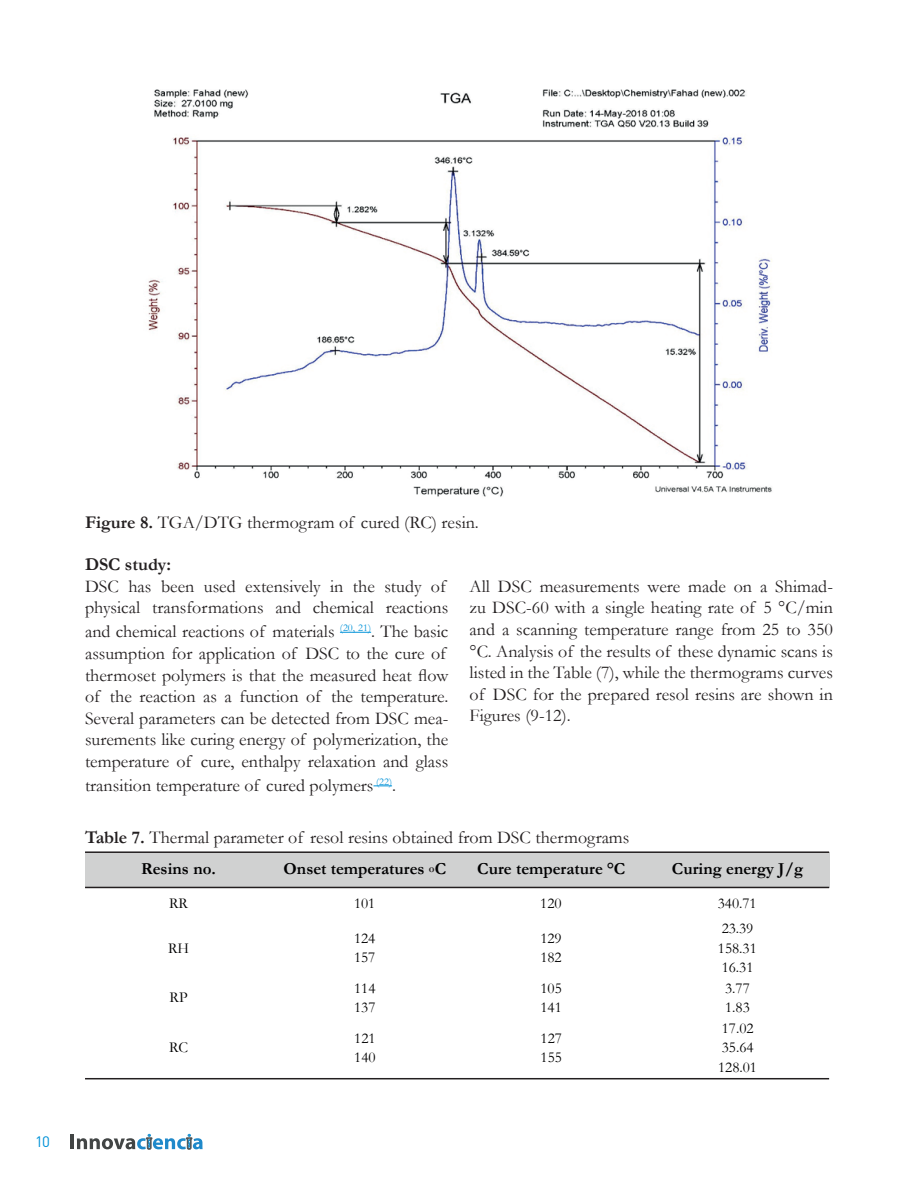
<style>
.page{position:relative;width:918px;height:1188px;background:#fff}
.page>*{position:absolute;margin:0;border:0;box-sizing:border-box;transform-origin:0 0}
.Normal_wrd_15{font:18px/21.6px "Garamond";color:#231f20}
.Normal_wrd_15-2{font:700 18px "Garamond";color:#231f20}
.t1{font:700 16.8px "Garamond";color:#000001}
.t2{font:15.15px/19.6px "Garamond";color:#000001}
.t3{font:15px "DIN Pro";color:#0092d8}
.s1{font-weight:700}
.s2{font-size:11.1px;color:#231f20}
</style>
<div class="page">
<hr style="left:71px;top:1134px;width:3px;height:15px;background:#424545">
<svg style="left:77px;top:1134px;width:126px;height:15px"></svg>
<img style="left:148px;top:89px;width:624px;height:408px">
<hr style="left:340px;top:632px;width:31px;height:1px;background:#0092d8">
<svg style="left:373px;top:786px;width:19px;height:1px"></svg>
<div style="left:85px;top:852px;width:744px;height:35px;background:#d0d1d1"></div>
<hr style="left:85px;top:1078px;width:744px;height:1px;background:#231f20">
<hr style="left:85px;top:887px;width:744px;height:1px;background:#231f20">
<hr style="left:85px;top:851px;width:744px;height:2px;background:#231f20">
<p class="t3" style="left:35px;top:1131px;width:16px">10</p>
<p class="Normal_wrd_15" style="left:85px;top:511px;width:395px"><span class="s1">Figure 8.</span> TGA/DTG thermogram of cured (RC) resin.</p>
<p class="Normal_wrd_15-2" style="left:85px;top:552px;width:88px">DSC study:</p>
<p class="Normal_wrd_15" style="left:85px;top:575px;width:365px">DSC has been used extensively in the study of physical transformations and chemical reactions</p>
<p class="Normal_wrd_15" style="left:85px;top:621px;width:365px">and chemical reactions of materials <sup>(20,</sup> <sup>21)</sup>. The basic assumption for application of DSC to the cure of thermoset polymers is that the measured heat flow of the reaction as a function of the temperature.<br>Several parameters can be detected from DSC mea&shy;surements like curing energy of polymerization, the temperature of cure, enthalpy relaxation and glass</p>
<p class="Normal_wrd_15" style="left:85px;top:774px;width:312px">transition temperature of cured polymers <sup>(22)</sup>.</p>
<p class="Normal_wrd_15" style="left:470px;top:575px;width:365px;text-align:justify">All DSC measurements were made on a Shimad&shy;zu DSC-60 with a single heating rate of 5 °C/min and a scanning temperature range from 25 to 350 °C. Analysis of the results of these dynamic scans is listed in the Table (7), while the thermograms curves of DSC for the prepared resol resins are shown in Figures (9-12).</p>
<p class="Normal_wrd_15" style="left:85px;top:826px;width:546px"><span class="s1">Table 7.</span> Thermal parameter of resol resins obtained from DSC thermograms</p>
<p class="t1" style="left:141px;top:857px;width:76px">Resins no.</p>
<p class="t1" style="left:283px;top:857px;width:164px">Onset temperatures <span class="s2">o</span>C</p>
<p class="t1" style="left:477px;top:857px;width:150px">Cure temperature °C</p>
<p class="t1" style="left:672px;top:857px;width:133px">Curing energy J/g</p>
<p class="t2" style="left:169px;top:893px;width:20px">RR</p>
<p class="t2" style="left:354px;top:893px;width:23px">101</p>
<p class="t2" style="left:540px;top:893px;width:23px">120</p>
<p class="t2" style="left:718px;top:893px;width:40px">340.71</p>
<p class="t2" style="left:168px;top:938px;width:23px">RH</p>
<p class="t2" style="left:354px;top:928px;width:23px">124<br>157</p>
<p class="t2" style="left:540px;top:928px;width:23px">129<br>182</p>
<p class="t2" style="left:718px;top:918px;width:40px">23.39<br>158.31<br>16.31</p>
<p class="t2" style="left:170px;top:987px;width:20px">RP</p>
<p class="t2" style="left:354px;top:978px;width:23px">114<br>137</p>
<p class="t2" style="left:541px;top:978px;width:23px">105<br>141</p>
<p class="t2" style="left:725px;top:978px;width:26px">3.77<br>1.83</p>
<p class="t2" style="left:169px;top:1037px;width:21px">RC</p>
<p class="t2" style="left:354px;top:1028px;width:23px">121<br>140</p>
<p class="t2" style="left:541px;top:1028px;width:23px">127<br>155</p>
<p class="t2" style="left:718px;top:1018px;width:40px">17.02<br>35.64<br>128.01</p>
</div>
